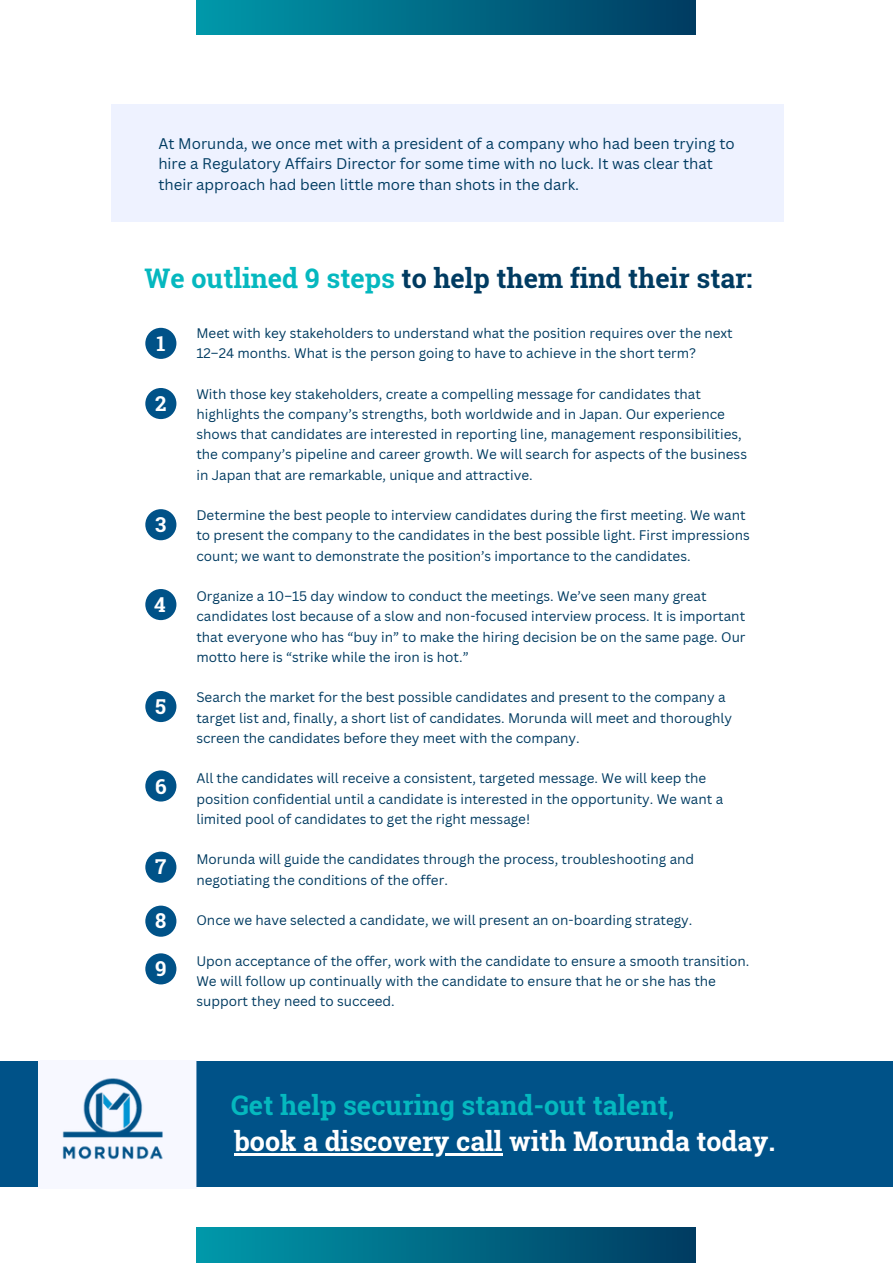
<style>
.page{position:relative;width:893px;height:1264px;background:#fff}
.page>*{position:absolute;margin:0;border:0;box-sizing:border-box;transform-origin:0 0}
.t1{font:700 27px "Roboto Slab";color:#003b61}
.t2{font:700 27px "Roboto Slab";color:#fff}
.t3{font:700 27px "Roboto Slab";color:#05b8bf}
.t4{font:700 20.55px "Roboto Slab";color:#fff}
.t5{font:15px/20.2px "Canva Sans";color:#003b61}
.t6{font:13.5px/20.2px "Canva Sans";color:#003b61}
.s1{color:#05b8bf}
</style>
<div class="page">
<div style="left:196px;top:0;width:499px;height:35px;background:linear-gradient(to right,#09a,#003b61)"></div>
<div style="left:196px;top:1227px;width:499px;height:35px;background:linear-gradient(to right,#09a,#003b61)"></div>
<div style="left:111px;top:104px;width:672px;height:117px;background:#eef2ff"></div>
<div style="left:196px;top:1061px;width:696px;height:125px;background:#005288"></div>
<div style="left:0;top:1061px;width:38px;height:125px;background:#005288"></div>
<div style="left:38px;top:1060px;width:158px;height:128px;background:#f7f8ff"></div>
<img style="left:62px;top:1078px;width:101px;height:82px">
<div style="left:145px;top:328px;width:31px;height:31px;background:#005288;border-radius:50%"></div>
<div style="left:145px;top:388px;width:31px;height:31px;background:#005288;border-radius:50%"></div>
<div style="left:145px;top:509px;width:31px;height:31px;background:#005288;border-radius:50%"></div>
<div style="left:145px;top:589px;width:31px;height:31px;background:#005288;border-radius:50%"></div>
<div style="left:145px;top:691px;width:31px;height:31px;background:#005288;border-radius:50%"></div>
<div style="left:145px;top:770px;width:31px;height:31px;background:#005288;border-radius:50%"></div>
<div style="left:145px;top:851px;width:31px;height:31px;background:#005288;border-radius:50%"></div>
<div style="left:145px;top:905px;width:31px;height:31px;background:#005288;border-radius:50%"></div>
<div style="left:145px;top:953px;width:31px;height:31px;background:#005288;border-radius:50%"></div>
<hr style="left:234px;top:1153px;width:268px;height:2px;background:#fff">
<p class="t5" style="left:158px;top:133px;width:578px">At Morunda, we once met with a president of a company who had been trying to hire a Regulatory Affairs Director for some time with no luck. It was clear that their approach had been little more than shots in the dark.</p>
<h1 class="t1" style="left:144px;top:260px;width:609px"><span class="s1">We outlined 9 steps</span> to help them find their star:</h1>
<h2 class="t4" style="left:156px;top:329px;width:11px">1</h2>
<h2 class="t4" style="left:155px;top:389px;width:13px">2</h2>
<h2 class="t4" style="left:155px;top:510px;width:13px">3</h2>
<h2 class="t4" style="left:154px;top:590px;width:13px">4</h2>
<h2 class="t4" style="left:155px;top:692px;width:12px">5</h2>
<h2 class="t4" style="left:155px;top:772px;width:13px">6</h2>
<h2 class="t4" style="left:155px;top:853px;width:13px">7</h2>
<h2 class="t4" style="left:155px;top:906px;width:13px">8</h2>
<h2 class="t4" style="left:155px;top:954px;width:13px">9</h2>
<p class="t6" style="left:196px;top:322px;width:538px">Meet with key stakeholders to understand what the position requires over the next<br>12–24 months. What is the person going to have to achieve in the short term?</p>
<p class="t6" style="left:196px;top:383px;width:552px">With those key stakeholders, create a compelling message for candidates that highlights the company’s strengths, both worldwide and in Japan. Our experience shows that candidates are interested in reporting line, management responsibilities, the company’s pipeline and career growth. We will search for aspects of the business in Japan that are remarkable, unique and attractive.</p>
<p class="t6" style="left:196px;top:505px;width:555px">Determine the best people to interview candidates during the first meeting. We want to present the company to the candidates in the best possible light. First impressions count; we want to demonstrate the position’s importance to the candidates.</p>
<p class="t6" style="left:196px;top:586px;width:550px">Organize a 10–15 day window to conduct the meetings. We’ve seen many great candidates lost because of a slow and non-focused interview process. It is important that everyone who has “buy in” to make the hiring decision be on the same page. Our motto here is “strike while the iron is hot.”</p>
<p class="t6" style="left:196px;top:687px;width:537px">Search the market for the best possible candidates and present to the company a target list and, finally, a short list of candidates. Morunda will meet and thoroughly screen the candidates before they meet with the company.</p>
<p class="t6" style="left:196px;top:768px;width:528px">All the candidates will receive a consistent, targeted message. We will keep the position confidential until a candidate is interested in the opportunity. We want a limited pool of candidates to get the right message!</p>
<p class="t6" style="left:196px;top:849px;width:499px">Morunda will guide the candidates through the process, troubleshooting and negotiating the conditions of the offer.</p>
<p class="t6" style="left:196px;top:909px;width:497px">Once we have selected a candidate, we will present an on-boarding strategy.</p>
<p class="t6" style="left:196px;top:950px;width:554px">Upon acceptance of the offer, work with the candidate to ensure a smooth transition.<br>We will follow up continually with the candidate to ensure that he or she has the support they need to succeed.</p>
<h1 class="t3" style="left:231px;top:1086px;width:445px">Get help securing stand-out talent,</h1>
<h1 class="t2" style="left:234px;top:1122px;width:542px">book a discovery call with Morunda today.</h1>
</div>
